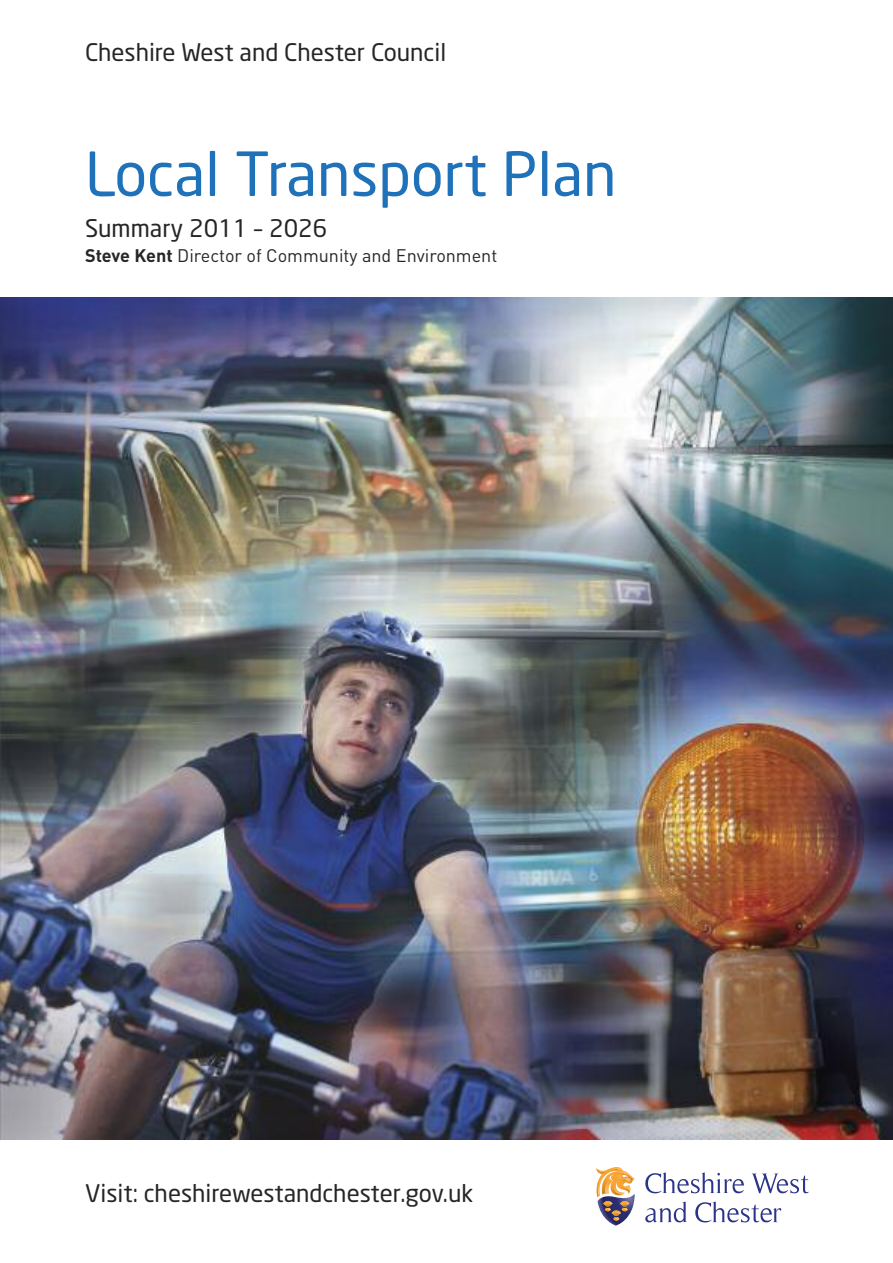
<style>
.page{position:relative;width:893px;height:1263px;background:#fff}
.page>*{position:absolute;margin:0;border:0;box-sizing:border-box;transform-origin:0 0}
.t1{font:60px "Neo Sans";color:#1f71b9}
.t2{font:24px "Neo Sans";color:#272627}
.t3{font:18px "DIN";color:#272627}
.s1{font-weight:700}
</style>
<div class="page">
<img style="left:0;top:298px;width:893px;height:842px">
<svg style="left:645px;top:1172px;width:99px;height:21px"></svg>
<svg style="left:752px;top:1173px;width:57px;height:20px"></svg>
<svg style="left:645px;top:1202px;width:42px;height:20px"></svg>
<svg style="left:695px;top:1201px;width:86px;height:21px"></svg>
<svg style="left:596px;top:1167px;width:39px;height:58px"></svg>
<p class="t2" style="left:85px;top:43px;width:363px">Cheshire West and Chester Council</p>
<h1 class="t1" style="left:85px;top:151px;width:533px">Local Transport Plan</h1>
<p class="t2" style="left:85px;top:220px;width:244px">Summary 2011 – 2026</p>
<p class="t3" style="left:85px;top:245px;width:414px"><span class="s1">Steve Kent</span> Director of Community and Environment</p>
<p class="t2" style="left:85px;top:1184px;width:390px">Visit: cheshirewestandchester.gov.uk</p>
</div>
